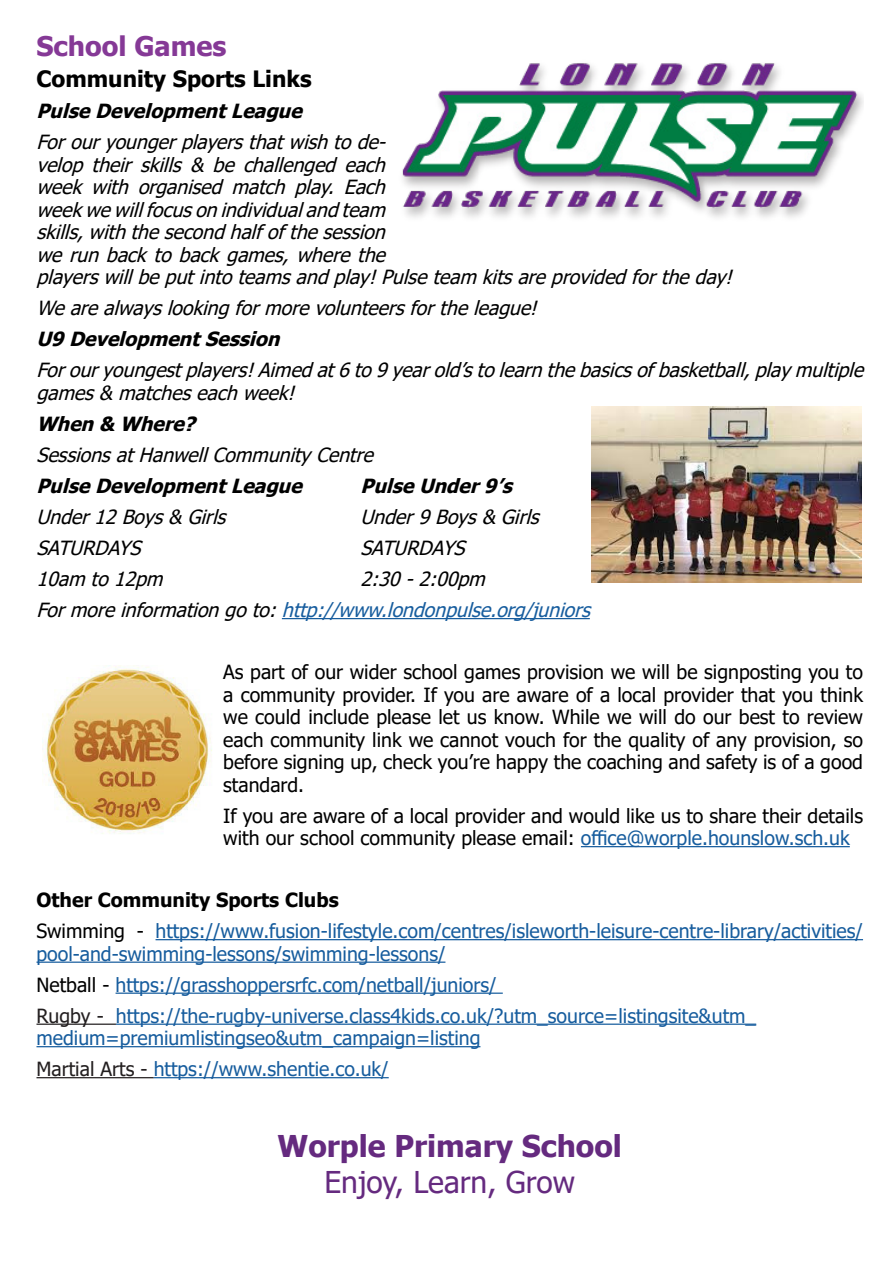
<style>
.page{position:relative;width:893px;height:1263px;background:#fff}
.page>*{position:absolute;margin:0;border:0;box-sizing:border-box;transform-origin:0 0}
.t1{font:700 30px "Tahoma";color:#652a7f}
.t2{font:30px "Tahoma";color:#652a7f}
.t3{font:700 27px "Tahoma";color:#853996}
.t4{font:700 22.5px "Tahoma";color:#000}
.t5{font:italic 19.5px/22.5px "Tahoma";color:#000}
.t6{font:19.5px/22.5px "Tahoma";color:#000;text-align:justify}
.t7{font:19.5px/22.5px "Tahoma";color:#175d9e}
.t8{font:italic 700 19.5px "Tahoma";color:#000}
.t9{font:italic 19.5px "Tahoma";color:#175d9e}
.t10{font:700 19.5px "Tahoma";color:#000}
.s1{color:#000}
.s2{color:#175d9e}
.s3{color:#231f20}
</style>
<div class="page">
<hr style="left:282px;top:618px;width:308px;height:1px;background:#175d9e">
<hr style="left:581px;top:846px;width:269px;height:1px;background:#175d9e">
<hr style="left:156px;top:939px;width:707px;height:1px;background:#175d9e">
<hr style="left:36px;top:961px;width:409px;height:2px;background:#175d9e">
<hr style="left:116px;top:992px;width:387px;height:2px;background:#175d9e">
<hr style="left:36px;top:1023px;width:80px;height:2px;background:#231f20">
<hr style="left:116px;top:1023px;width:640px;height:2px;background:#175d9e">
<hr style="left:36px;top:1046px;width:444px;height:1px;background:#175d9e">
<hr style="left:36px;top:1077px;width:118px;height:1px;background:#231f20">
<hr style="left:154px;top:1077px;width:235px;height:1px;background:#175d9e">
<img style="left:42px;top:665px;width:170px;height:169px">
<img style="left:402px;top:63px;width:461px;height:155px">
<img style="left:592px;top:406px;width:270px;height:177px">
<p class="t3" style="left:36px;top:28px;width:191px">School Games</p>
<p class="t4" style="left:36px;top:63px;width:277px">Community Sports Links</p>
<p class="t8" style="left:36px;top:98px;width:274px">PulseDevelopmentLeague</p>
<p class="t5" style="left:36px;top:132px;width:704px">Forouryoungerplayersthatwishtode-<br>velop their skills &amp; be challenged each<br>week with organised match play. Each weekwewillfocusonindividualandteam skills,withthesecondhalfofthesession werunbacktobackgames,wherethe playerswillbeputintoteamsandplay!Pulseteam kitsareprovidedfortheday!</p>
<p class="t5" style="left:36px;top:298px;width:509px">Wearealwayslookingformorevolunteersfortheleague!</p>
<p class="t8" style="left:36px;top:326px;width:252px">U9DevelopmentSession</p>
<p class="t5" style="left:36px;top:360px;width:836px">Forouryoungestplayers!Aimedat6to9yearold’stolearnthebasicsofbasketball,playmultiple games&amp;matcheseachweek!</p>
<p class="t8" style="left:36px;top:410px;width:168px">When&amp; Where?</p>
<p class="t5" style="left:36px;top:445px;width:345px">SessionsatHanwellCommunityCentre</p>
<p class="t8" style="left:36px;top:472px;width:274px">PulseDevelopmentLeague</p>
<p class="t8" style="left:360px;top:472px;width:161px">PulseUnder9’s</p>
<p class="t5" style="left:36px;top:507px;width:198px">Under12Boys&amp;Girls</p>
<p class="t5" style="left:360px;top:507px;width:187px">Under9Boys&amp;Girls</p>
<p class="t5" style="left:36px;top:538px;width:113px">SATURDAYS</p>
<p class="t5" style="left:361px;top:538px;width:113px">SATURDAYS</p>
<p class="t5" style="left:36px;top:569px;width:135px">10am to12pm</p>
<p class="t5" style="left:360px;top:569px;width:133px">2:30-2:00pm</p>
<p class="t9" style="left:36px;top:597px;width:562px"><span class="s1">Formoreinformationgoto:</span>http://www.londonpulse.org/juniors</p>
<p class="t6" style="left:223px;top:662px;width:641px">As part of our wider school games provision we will be signposting you to a community provider. If you are aware of a local provider that you think we could include please let us know. While we will do our best to review each community link we cannot vouch for the quality of any provision, so before signing up, check you’re happy the coaching and safety is of a good standard.</p>
<p class="t6" style="left:223px;top:805px;width:641px">If you are aware of a local provider and would like us to share their details with our school community please email: <span class="s2">office@worple.hounslow.sch.uk</span></p>
<p class="t10" style="left:36px;top:886px;width:304px">Other Community Sports Clubs</p>
<p class="t7" style="left:36px;top:921px;width:828px"><span class="s1">Swimming -</span> https://www.fusion-lifestyle.com/centres/isleworth-leisure-centre-library/activities/ pool-and-swimming-lessons/swimming-lessons/</p>
<p class="t7" style="left:36px;top:974px;width:462px"><span class="s1">Netball -</span> https://grasshoppersrfc.com/netball/juniors/</p>
<p class="t7" style="left:36px;top:1005px;width:721px"><span class="s3">Rugby -</span> https://the-rugby-universe.class4kids.co.uk/?utm_source=listingsite&amp;utm_ medium=premiumlistingseo&amp;utm_campaign=listing</p>
<p class="t7" style="left:36px;top:1059px;width:354px"><span class="s3">Martial Arts -</span> https://www.shentie.co.uk/</p>
<p class="t1" style="left:278px;top:1125px;width:346px">Worple Primary School</p>
<p class="t2" style="left:324px;top:1161px;width:252px">Enjoy, Learn, Grow</p>
</div>
